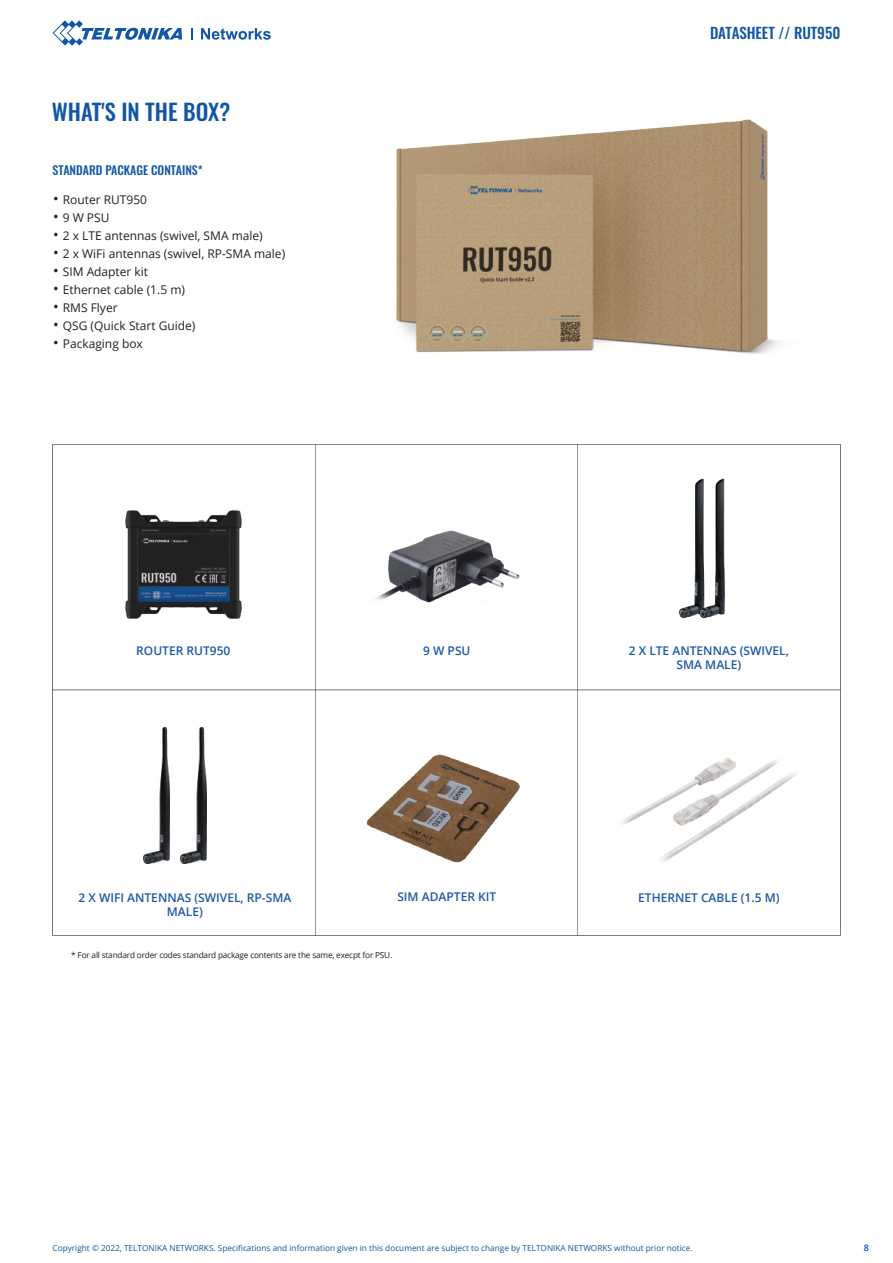
<style>
.page{position:relative;width:893px;height:1263px;background:#fff}
.page>*{position:absolute;margin:0;border:0;box-sizing:border-box;transform-origin:0 0}
.t1{font:500 22.5px "Oswald";color:#1056a5}
.t2{font:500 15px "Oswald";color:#1157a5}
.t3{font:12px "Open Sans";color:#231f20}
.t4{font:600 12px/14.4px "Open Sans";color:#1c59a6;text-align:center}
.t5{font:500 12px "Oswald";color:#1157a5}
.t6{font:600 9px "Open Sans";color:#1056a5}
.t7{font:8.25px "Open Sans";color:#1157a5}
.t8{font:8.25px "Open Sans";letter-spacing:-.02em;color:#231f20}
.s1{font-size:15px}
</style>
<div class="page">
<svg style="left:53px;top:20px;width:129px;height:26px"></svg>
<svg style="left:191px;top:28px;width:2px;height:12px"></svg>
<svg style="left:201px;top:28px;width:70px;height:12px"></svg>
<svg style="left:52px;top:444px;width:788px;height:491px"></svg>
<hr style="left:53px;top:690px;width:787px;height:1px;background:#040503">
<hr style="left:53px;top:935px;width:787px;height:1px;background:#040503">
<hr style="left:316px;top:444px;width:1px;height:491px;background:#040503">
<hr style="left:577px;top:444px;width:1px;height:491px;background:#040503">
<hr style="left:840px;top:444px;width:1px;height:491px;background:#040503">
<img style="left:144px;top:727px;width:26px;height:136px">
<img style="left:180px;top:727px;width:26px;height:136px">
<img style="left:89px;top:471px;width:188px;height:188px">
<img style="left:333px;top:119px;width:508px;height:338px">
<img style="left:342px;top:463px;width:216px;height:216px">
<img style="left:324px;top:692px;width:240px;height:241px">
<h1 class="t1" style="left:52px;top:92px;width:180px">WHAT'S IN THE BOX?</h1>
<p class="t5" style="left:53px;top:164px;width:152px">STANDARD PACKAGE CONTAINS*</p>
<p class="t3" style="left:53px;top:192px;width:95px"><span class="s1">•</span> Router RUT950</p>
<p class="t3" style="left:53px;top:210px;width:58px"><span class="s1">•</span> 9 W PSU</p>
<p class="t3" style="left:53px;top:228px;width:211px"><span class="s1">•</span> 2 x LTE antennas (swivel, SMA male)</p>
<p class="t3" style="left:53px;top:246px;width:233px"><span class="s1">•</span> 2 x WiFi antennas (swivel, RP-SMA male)</p>
<p class="t3" style="left:53px;top:264px;width:96px"><span class="s1">•</span> SIM Adapter kit</p>
<p class="t3" style="left:53px;top:282px;width:133px"><span class="s1">•</span> Ethernet cable (1.5 m)</p>
<p class="t3" style="left:53px;top:300px;width:66px"><span class="s1">•</span> RMS Flyer</p>
<p class="t3" style="left:53px;top:318px;width:144px"><span class="s1">•</span> QSG (Quick Start Guide)</p>
<p class="t3" style="left:53px;top:336px;width:91px"><span class="s1">•</span> Packaging box</p>
<p class="t2" style="left:710px;top:19px;width:132px">DATASHEET // RUT950</p>
<p class="t4" style="left:136px;top:643px;width:96px">ROUTER RUT950</p>
<p class="t4" style="left:423px;top:643px;width:49px">9 W PSU</p>
<p class="t4" style="left:629px;top:643px;width:162px">2 X LTE ANTENNAS (SWIVEL,<br>SMA MALE)</p>
<p class="t4" style="left:397px;top:889px;width:100px">SIM ADAPTER KIT</p>
<p class="t4" style="left:78px;top:890px;width:214px">2 X WIFI ANTENNAS (SWIVEL, RP-SMA<br>MALE)</p>
<p class="t4" style="left:638px;top:890px;width:143px">ETHERNET CABLE (1.5 M)</p>
<p class="t8" style="left:71px;top:950px;width:323px">* For all standard order codes standard package contents are the same, execpt for PSU.</p>
<p class="t7" style="left:53px;top:1242px;width:642px">Copyright © 2022, TELTONIKA NETWORKS. Specifications and information given in this document are subject to change by TELTONIKA NETWORKS without prior notice.</p>
<p class="t6" style="left:864px;top:1241px;width:7px">8</p>
</div>
